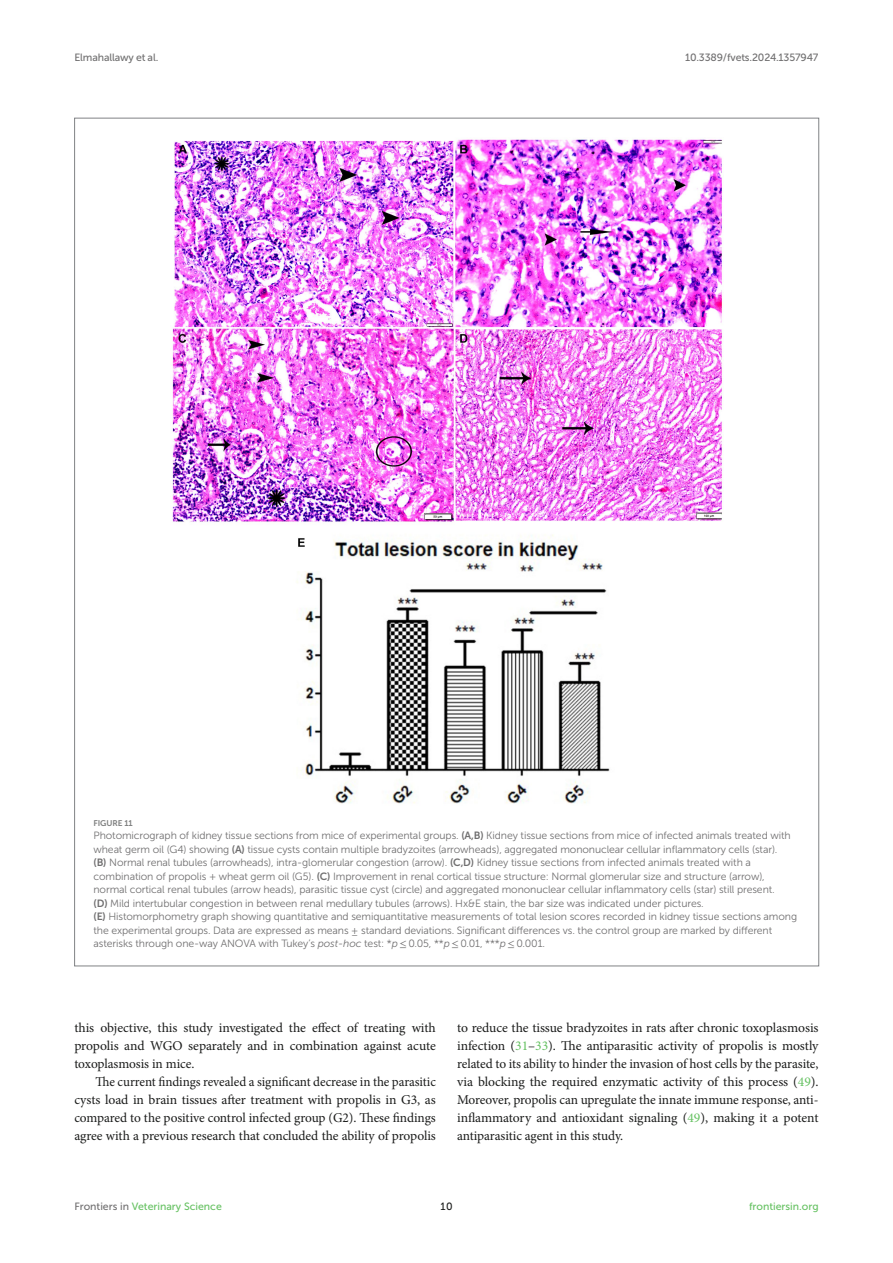
<style>
.page{position:relative;width:893px;height:1263px;background:#fff}
.page>*{position:absolute;margin:0;border:0;box-sizing:border-box;transform-origin:0 0}
.TEXT{font:13.5px/18px "Minion Pro";letter-spacing:-.01em;color:#1b1c1b;text-align:justify}
.TEXT_FLUSH{font:13.5px/18px "Minion Pro";letter-spacing:-.01em;color:#1b1c1b;text-align:justify}
.FIG_LEG{font:10.5px/13.5px "Museo Sans 300";letter-spacing:-.01em;color:#706f70}
.t1{font:10.5px "Museo Sans 500";color:#65c161}
.t2{font:10.5px "Museo Sans 500";letter-spacing:-.015em;color:#706f70}
.t3{font:10.5px "Museo Sans 500";color:#1b1c1b}
.FIG_HD{font:8.25px "Museo Sans 700";letter-spacing:-.01em;color:#7e7f7f}
.s1{font-family:"Museo Sans 700"}
.s2{font-style:italic}
.s3{font-family:"STIX General"}
.s4{color:#65c161}
.s5{color:#706f70}
</style>
<div class="page">
<img style="left:172px;top:139px;width:550px;height:665px">
<p class="t2" style="left:74px;top:51px;width:85px">Elmahallawy et al.</p>
<p class="t2" style="left:685px;top:51px;width:135px">10.3389/fvets.2024.1357947</p>
<p class="FIG_HD" style="left:94px;top:818px;width:41px">FIGURE 11</p>
<p class="FIG_LEG" style="left:94px;top:829px;width:705px">Photomicrograph of kidney tissue sections from mice of experimental groups. <span class="s1">(A,B)</span> Kidney tissue sections from mice of infected animals treated with wheat germ oil (G4) showing <span class="s1">(A)</span> tissue cysts contain multiple bradyzoites (arrowheads), aggregated mononuclear cellular inflammatory cells (star).<br><span class="s1">(B)</span> Normal renal tubules (arrowheads), intra-glomerular congestion (arrow). <span class="s1">(C,D)</span> Kidney tissue sections from infected animals treated with a combination of propolis + wheat germ oil (G5). <span class="s1">(C)</span> Improvement in renal cortical tissue structure: Normal glomerular size and structure (arrow), normal cortical renal tubules (arrow heads), parasitic tissue cyst (circle) and aggregated mononuclear cellular inflammatory cells (star) still present.<br><span class="s1">(D)</span> Mild intertubular congestion in between renal medullary tubules (arrows). Hx&amp;E stain, the bar size was indicated under pictures.<br><span class="s1">(E)</span> Histomorphometry graph showing quantitative and semiquantitative measurements of total lesion scores recorded in kidney tissue sections among the experimental groups. Data are expressed as means ± standard deviations. Significant differences vs. the control group are marked by different asterisks through one-way ANOVA with Tukey’s <span class="s2">post-hoc</span> test: *<span class="s2">p</span> <span class="s3">≤</span> 0.05, **<span class="s2">p</span> <span class="s3">≤</span> 0.01, ***<span class="s2">p</span> <span class="s3">≤</span> 0.001.</p>
<p class="TEXT_FLUSH" style="left:74px;top:1019px;width:363px">this objective, this study investigated the effect of treating with propolis and WGO separately and in combination against acute toxoplasmosis in mice.</p>
<p class="TEXT" style="left:74px;top:1073px;width:363px;text-indent:21px">The current findings revealed a significant decrease in the parasitic cysts load in brain tissues after treatment with propolis in G3, as compared to the positive control infected group (G2). These findings agree with a previous research that concluded the ability of propolis</p>
<p class="TEXT" style="left:457px;top:1019px;width:363px">to reduce the tissue bradyzoites in rats after chronic toxoplasmosis infection (<span class="s4">31</span>–<span class="s4">33</span>). The antiparasitic activity of propolis is mostly related to its ability to hinder the invasion of host cells by the parasite, via blocking the required enzymatic activity of this process (<span class="s4">49</span>).<br>Moreover, propolis can upregulate the innate immune response, anti&shy;inflammatory and antioxidant signaling (<span class="s4">49</span>), making it a potent antiparasitic agent in this study.</p>
<p class="t1" style="left:74px;top:1200px;width:149px"><span class="s5">Frontiers in</span> Veterinary Science</p>
<p class="t3" style="left:440px;top:1200px;width:14px">10</p>
<p class="t1" style="left:749px;top:1200px;width:71px">frontiersin.org</p>
</div>
